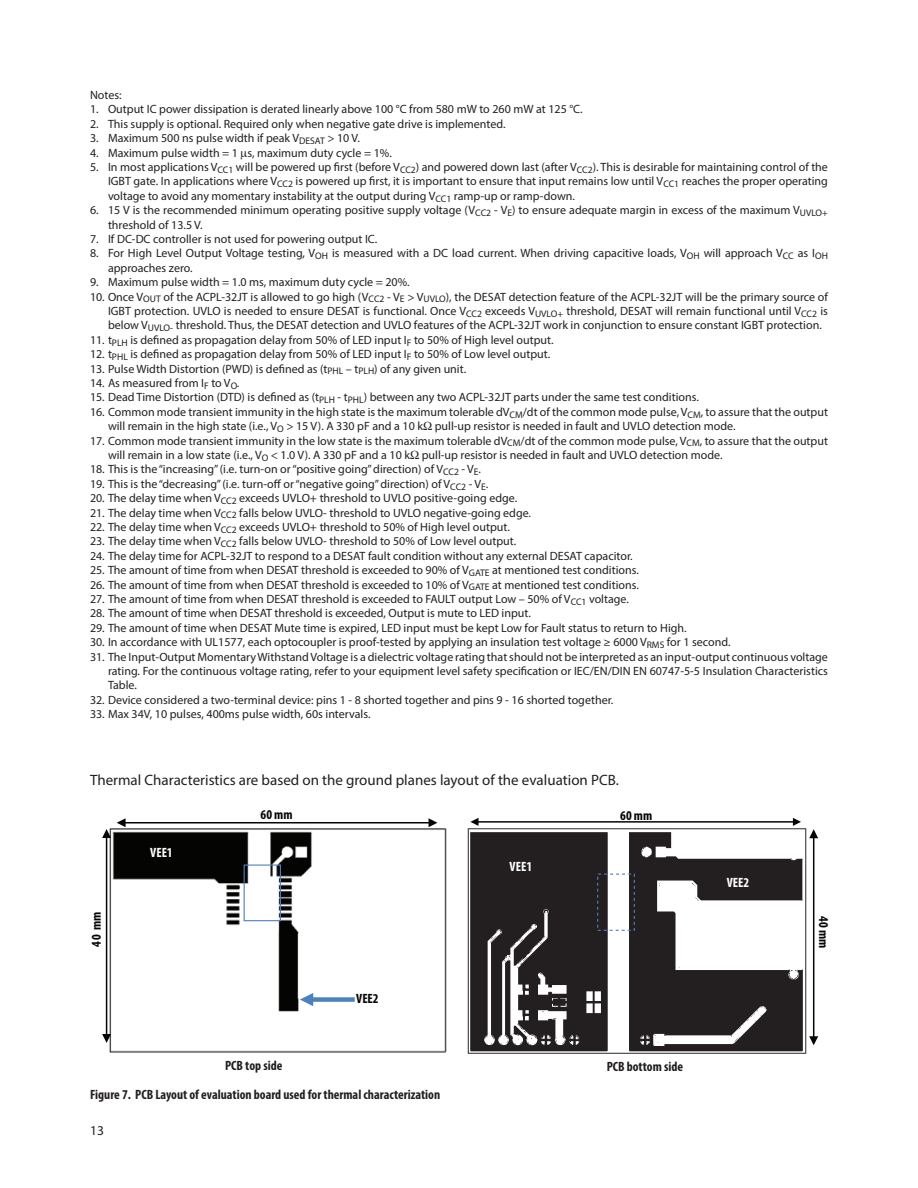
<style>
.page{position:relative;width:918px;height:1188px;background:#fff}
.page>*{position:absolute;margin:0;border:0;box-sizing:border-box;transform-origin:0 0}
.t1{font:15px "Myriad Pro";color:#231f20}
.t2{font:700 condensed 13.5px "Myriad Pro";color:#231f20}
.t3{font:700 condensed 13.5px "Myriad Pro";color:#211d1e}
.t4{font:700 condensed 13.5px "Myriad Pro";color:#050504}
.t5{font:700 condensed 13.5px "Myriad Pro";color:#fff}
.t6{font:13.5px "Myriad Pro";color:#231f20}
.t7{font:12px/14.4px "Myriad Pro";color:#231f20}
</style>
<div class="page">
<img style="left:467px;top:823px;width:346px;height:231px">
<div style="left:597px;top:874px;width:38px;height:57px;border:1px dashed #4c81bf"></div>
<hr style="left:813px;top:837px;width:1px;height:201px;background:#050504">
<svg style="left:809px;top:1036px;width:9px;height:9px"></svg>
<svg style="left:809px;top:829px;width:9px;height:9px"></svg>
<hr style="left:477px;top:821px;width:317px;height:2px;background:#050504">
<svg style="left:793px;top:818px;width:8px;height:8px"></svg>
<svg style="left:470px;top:818px;width:9px;height:8px"></svg>
<img style="left:105px;top:822px;width:342px;height:231px">
<div style="left:311px;top:997px;width:44px;height:5px;background:#4c81bf"></div>
<svg style="left:300px;top:993px;width:13px;height:13px"></svg>
<div style="left:244px;top:865px;width:37px;height:56px;border:1px solid #4c81bf"></div>
<hr style="left:124px;top:822px;width:306px;height:2px;background:#050504">
<svg style="left:429px;top:818px;width:8px;height:9px"></svg>
<svg style="left:117px;top:818px;width:9px;height:9px"></svg>
<hr style="left:106px;top:837px;width:1px;height:198px;background:#050504">
<svg style="left:102px;top:1034px;width:9px;height:9px"></svg>
<svg style="left:102px;top:829px;width:9px;height:9px"></svg>
<p class="t7" style="left:90px;top:88px;width:33px">Notes:</p>
<p class="t7" style="left:90px;top:102px;width:494px">1. Output IC power dissipation is derated linearly above 100 °C from 580 mW to 260 mW at 125 °C.</p>
<p class="t7" style="left:90px;top:116px;width:417px">2. This supply is optional. Required only when negative gate drive is implemented.</p>
<p class="t7" style="left:90px;top:131px;width:272px">3. Maximum 500 ns pulse width if peak V<sub>DESAT</sub> &gt; 10 V.</p>
<p class="t7" style="left:90px;top:145px;width:303px">4. Maximum pulse width = 1 s, maximum duty cycle = 1%.</p>
<p class="t7" style="left:108px;top:160px;width:722px;text-align:justify;text-indent:-18px">5. In most applications V<sub>CC1</sub> will be powered up first (before V<sub>CC2</sub>) and powered down last (after V<sub>CC2</sub>). This is desirable for maintaining control of the IGBT gate. In applications where V<sub>CC2</sub> is powered up first, it is important to ensure that input remains low until V<sub>CC1</sub> reaches the proper operating voltage to avoid any momentary instability at the output during V<sub>CC1</sub> ramp-up or ramp-down.</p>
<p class="t7" style="left:108px;top:203px;width:722px;text-indent:-18px">6. 15 V is the recommended minimum operating positive supply voltage (V<sub>CC2</sub> - V<sub>E</sub>) to ensure adequate margin in excess of the maximum V<sub>UVLO+ </sub>threshold of 13.5 V.</p>
<p class="t7" style="left:90px;top:232px;width:289px">7. If DC-DC controller is not used for powering output IC.</p>
<p class="t7" style="left:108px;top:246px;width:722px;text-indent:-18px">8. For High Level Output Voltage testing, V<sub>OH</sub> is measured with a DC load current. When driving capacitive loads, V<sub>OH</sub> will approach V<sub>CC</sub> as I<sub>OH </sub>approaches zero.</p>
<p class="t7" style="left:90px;top:275px;width:321px">9. Maximum pulse width = 1.0 ms, maximum duty cycle = 20%.</p>
<p class="t7" style="left:108px;top:289px;width:722px;text-align:justify;text-indent:-18px">10. Once V<sub>OUT</sub> of the ACPL-32JT is allowed to go high (V<sub>CC2</sub> - V<sub>E</sub> &gt; V<sub>UVLO</sub>), the DESAT detection feature of the ACPL-32JT will be the primary source of IGBT protection. UVLO is needed to ensure DESAT is functional. Once V<sub>CC2</sub> exceeds V<sub>UVLO+</sub> threshold, DESAT will remain functional until V<sub>CC2</sub> is below V<sub>UVLO-</sub> threshold. Thus, the DESAT detection and UVLO features of the ACPL-32JT work in conjunction to ensure constant IGBT protection.</p>
<p class="t7" style="left:90px;top:332px;width:465px">11. t<sub>PLH</sub> is defined as propagation delay from 50% of LED input I<sub>F</sub> to 50% of High level output.</p>
<p class="t7" style="left:90px;top:347px;width:462px">12. t<sub>PHL</sub> is defined as propagation delay from 50% of LED input I<sub>F</sub> to 50% of Low level output.</p>
<p class="t7" style="left:90px;top:361px;width:378px">13. Pulse Width Distortion (PWD) is defined as (t<sub>PHL</sub> – t<sub>PLH</sub>) of any given unit.</p>
<p class="t7" style="left:90px;top:376px;width:151px">14. As measured from I<sub>F</sub> to V<sub>O</sub>.</p>
<p class="t7" style="left:90px;top:390px;width:610px">15. Dead Time Distortion (DTD) is defined as (t<sub>PLH</sub> - t<sub>PHL</sub>) between any two ACPL-32JT parts under the same test conditions.</p>
<p class="t7" style="left:108px;top:404px;width:722px;text-indent:-18px">16. Common mode transient immunity in the high state is the maximum tolerable dV<sub>CM</sub>/dt of the common mode pulse, V<sub>CM</sub>, to assure that the output will remain in the high state (i.e., V<sub>O</sub> &gt; 15 V). A 330 pF and a 10 k pull-up resistor is needed in fault and UVLO detection mode.</p>
<p class="t7" style="left:108px;top:433px;width:722px;text-indent:-18px">17. Common mode transient immunity in the low state is the maximum tolerable dV<sub>CM</sub>/dt of the common mode pulse, V<sub>CM</sub>, to assure that the output will remain in a low state (i.e., V<sub>O</sub> &lt; 1.0 V). A 330 pF and a 10 k pull-up resistor is needed in fault and UVLO detection mode.</p>
<p class="t7" style="left:90px;top:462px;width:393px">18. This is the “increasing” (i.e. turn-on or “positive going” direction) of V<sub>CC2</sub> - V<sub>E</sub>.</p>
<p class="t7" style="left:90px;top:476px;width:400px">19. This is the “decreasing” (i.e. turn-off or “negative going” direction) of V<sub>CC2</sub> - V<sub>E</sub>.</p>
<p class="t7" style="left:90px;top:491px;width:429px">20. The delay time when V<sub>CC2</sub> exceeds UVLO+ threshold to UVLO positive-going edge.</p>
<p class="t7" style="left:90px;top:505px;width:443px">21. The delay time when V<sub>CC2</sub> falls below UVLO- threshold to UVLO negative-going edge.</p>
<p class="t7" style="left:90px;top:520px;width:421px">22. The delay time when V<sub>CC2</sub> exceeds UVLO+ threshold to 50% of High level output.</p>
<p class="t7" style="left:90px;top:534px;width:428px">23. The delay time when V<sub>CC2</sub> falls below UVLO- threshold to 50% of Low level output.</p>
<p class="t7" style="left:90px;top:548px;width:544px">24. The delay time for ACPL-32JT to respond to a DESAT fault condition without any external DESAT capacitor.</p>
<p class="t7" style="left:90px;top:563px;width:550px">25. The amount of time from when DESAT threshold is exceeded to 90% of V<sub>GATE</sub> at mentioned test conditions.</p>
<p class="t7" style="left:90px;top:577px;width:550px">26. The amount of time from when DESAT threshold is exceeded to 10% of V<sub>GATE</sub> at mentioned test conditions.</p>
<p class="t7" style="left:90px;top:592px;width:540px">27. The amount of time from when DESAT threshold is exceeded to FAULT output Low – 50% of V<sub>CC1</sub> voltage.</p>
<p class="t7" style="left:90px;top:606px;width:442px">28. The amount of time when DESAT threshold is exceeded, Output is mute to LED input.</p>
<p class="t7" style="left:90px;top:620px;width:598px">29. The amount of time when DESAT Mute time is expired, LED input must be kept Low for Fault status to return to High.</p>
<p class="t7" style="left:90px;top:635px;width:642px">30. In accordance with UL1577, each optocoupler is proof-tested by applying an insulation test voltage ≥ 6000 V<sub>RMS</sub> for 1 second.</p>
<p class="t7" style="left:108px;top:649px;width:721px;text-align:justify;text-indent:-18px">31. The Input-Output Momentary Withstand Voltage is a dielectric voltage rating that should not be interpreted as an input-output continuous voltage rating. For the continuous voltage rating, refer to your equipment level safety specification or IEC/EN/DIN EN 60747-5-5 Insulation Characteristics Table.</p>
<p class="t7" style="left:90px;top:692px;width:525px">32. Device considered a two-terminal device: pins 1 - 8 shorted together and pins 9 - 16 shorted together.</p>
<p class="t7" style="left:90px;top:707px;width:282px">33. Max 34V, 10 pulses, 400ms pulse width, 60s intervals.</p>
<p class="t1" style="left:90px;top:771px;width:530px">Thermal Characteristics are based on the ground planes layout of the evaluation PCB.</p>
<p class="t4" style="left:88px;top:947px;width:37px;rotate:-90deg">40 mm</p>
<p class="t5" style="left:150px;top:844px;width:24px">VEE1</p>
<p class="t4" style="left:261px;top:806px;width:34px">60 mm</p>
<p class="t4" style="left:356px;top:990px;width:24px">VEE2</p>
<p class="t5" style="left:510px;top:858px;width:24px">VEE1</p>
<p class="t4" style="left:620px;top:807px;width:34px">60 mm</p>
<p class="t3" style="left:225px;top:1057px;width:59px">PCB top side</p>
<p class="t3" style="left:607px;top:1058px;width:78px">PCB bottom side</p>
<p class="t2" style="left:90px;top:1086px;width:352px">Figure 7. PCB Layout of evaluation board used for thermal characterization</p>
<p class="t6" style="left:90px;top:1122px;width:15px">13</p>
<p class="t5" style="left:727px;top:874px;width:24px">VEE2</p>
<p class="t4" style="left:832px;top:916px;width:34px;rotate:90deg">40 mm</p>
</div>
